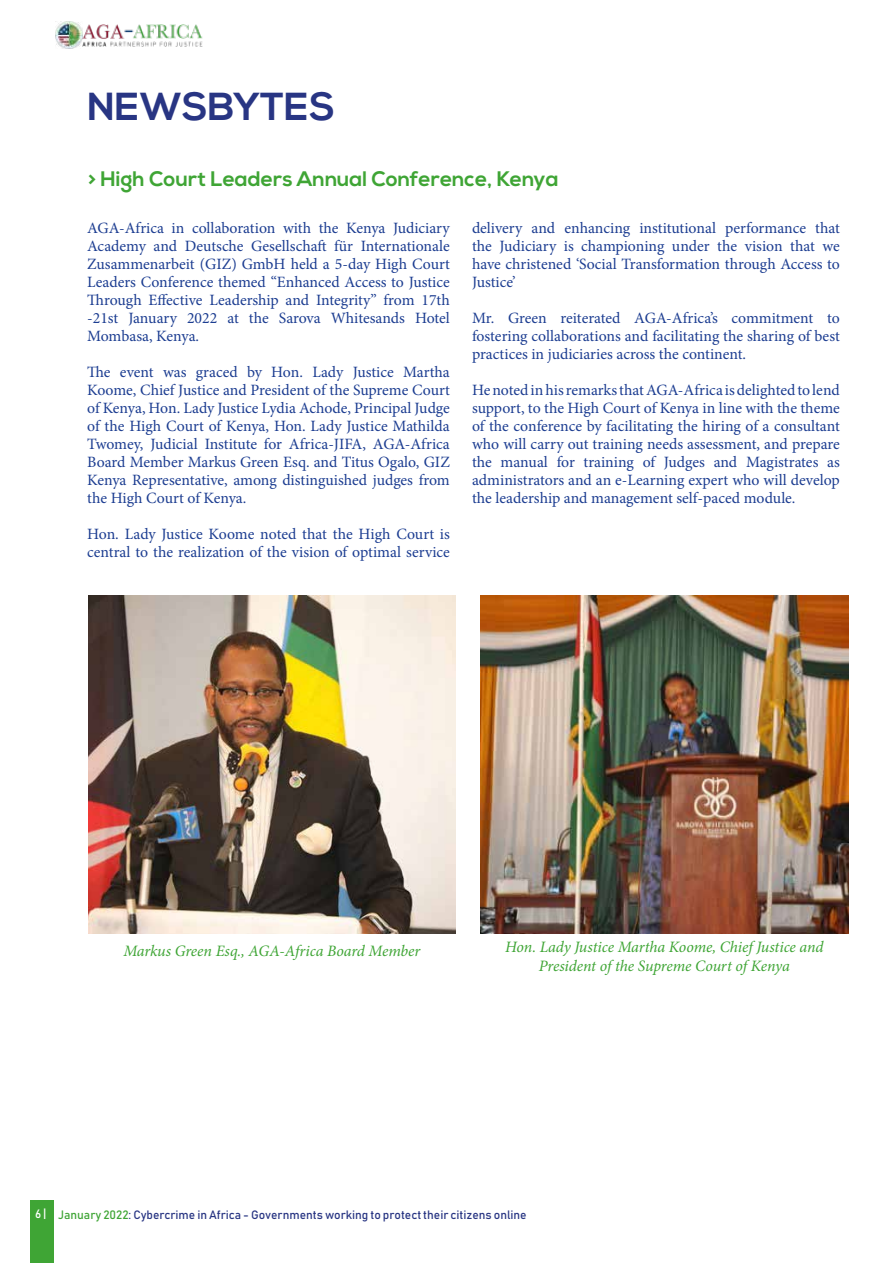
<style>
.page{position:relative;width:893px;height:1263px;background:#fff}
.page>*{position:absolute;margin:0;border:0;box-sizing:border-box;transform-origin:0 0}
.t1{font:700 39px "Nexa";color:#283583}
.t2{font:700 21px "Nexa";color:#3fa535}
.t3{font:italic 15.9px/19px "Minion Pro";letter-spacing:-.01em;color:#3fa535;text-align:center}
.t4{font:15.75px/18px "Minion Pro";color:#1c3d91;text-align:justify}
.t5{font:12px "Bahnschrift";color:#283583}
.s1{color:#fff}
.s2{color:#3fa535}
</style>
<div class="page">
<div style="left:30px;top:1200px;width:23px;height:63px;background:#3fa535"></div>
<img style="left:55px;top:22px;width:27px;height:27px">
<img style="left:83px;top:25px;width:119px;height:21px">
<img style="left:480px;top:596px;width:368px;height:337px">
<img style="left:88px;top:596px;width:368px;height:337px">
<h1 class="t1" style="left:87px;top:84px;width:249px">NEWSBYTES</h1>
<h2 class="t2" style="left:88px;top:166px;width:472px">&gt; High Court Leaders Annual Conference, Kenya</h2>
<p class="t4" style="left:87px;top:219px;width:364px">AGA-Africa in collaboration with the Kenya Judiciary Academy and Deutsche Gesellschaft für Internationale Zusammenarbeit (GIZ) GmbH held a 5-day High Court Leaders Conference themed “Enhanced Access to Justice Through Effective Leadership and Integrity” from 17th -21st January 2022 at the Sarova Whitesands Hotel Mombasa, Kenya.</p>
<p class="t4" style="left:87px;top:363px;width:364px">The event was graced by Hon. Lady Justice Martha Koome, Chief Justice and President of the Supreme Court of Kenya, Hon. Lady Justice Lydia Achode, Principal Judge of the High Court of Kenya, Hon. Lady Justice Mathilda Twomey, Judicial Institute for Africa-JIFA, AGA-Africa Board Member Markus Green Esq. and Titus Ogalo, GIZ Kenya Representative, among distinguished judges from the High Court of Kenya.</p>
<p class="t4" style="left:87px;top:525px;width:364px">Hon. Lady Justice Koome noted that the High Court is central to the realization of the vision of optimal service</p>
<p class="t4" style="left:472px;top:219px;width:369px">delivery and enhancing institutional performance that the Judiciary is championing under the vision that we have christened ‘Social Transformation through Access to Justice’</p>
<p class="t4" style="left:472px;top:309px;width:369px">Mr. Green reiterated AGA-Africa’s commitment to fostering collaborations and facilitating the sharing of best practices in judiciaries across the continent.</p>
<p class="t4" style="left:472px;top:381px;width:369px">He noted in his remarks that AGA-Africa is delighted to lend support, to the High Court of Kenya in line with the theme of the conference by facilitating the hiring of a consultant who will carry out training needs assessment, and prepare the manual for training of Judges and Magistrates as administrators and an e-Learning expert who will develop the leadership and management self-paced module.</p>
<p class="t3" style="left:123px;top:941px;width:299px">Markus Green Esq., AGA-Africa Board Member</p>
<p class="t3" style="left:505px;top:937px;width:320px">Hon. Lady Justice Martha Koome, Chief Justice and<br>President of the Supreme Court of Kenya</p>
<p class="t5" style="left:35px;top:1207px;width:493px"><span class="s1">6 |</span> <span class="s2">January 2022</span>: Cybercrime in Africa - Governments working to protect their citizens online</p>
</div>
